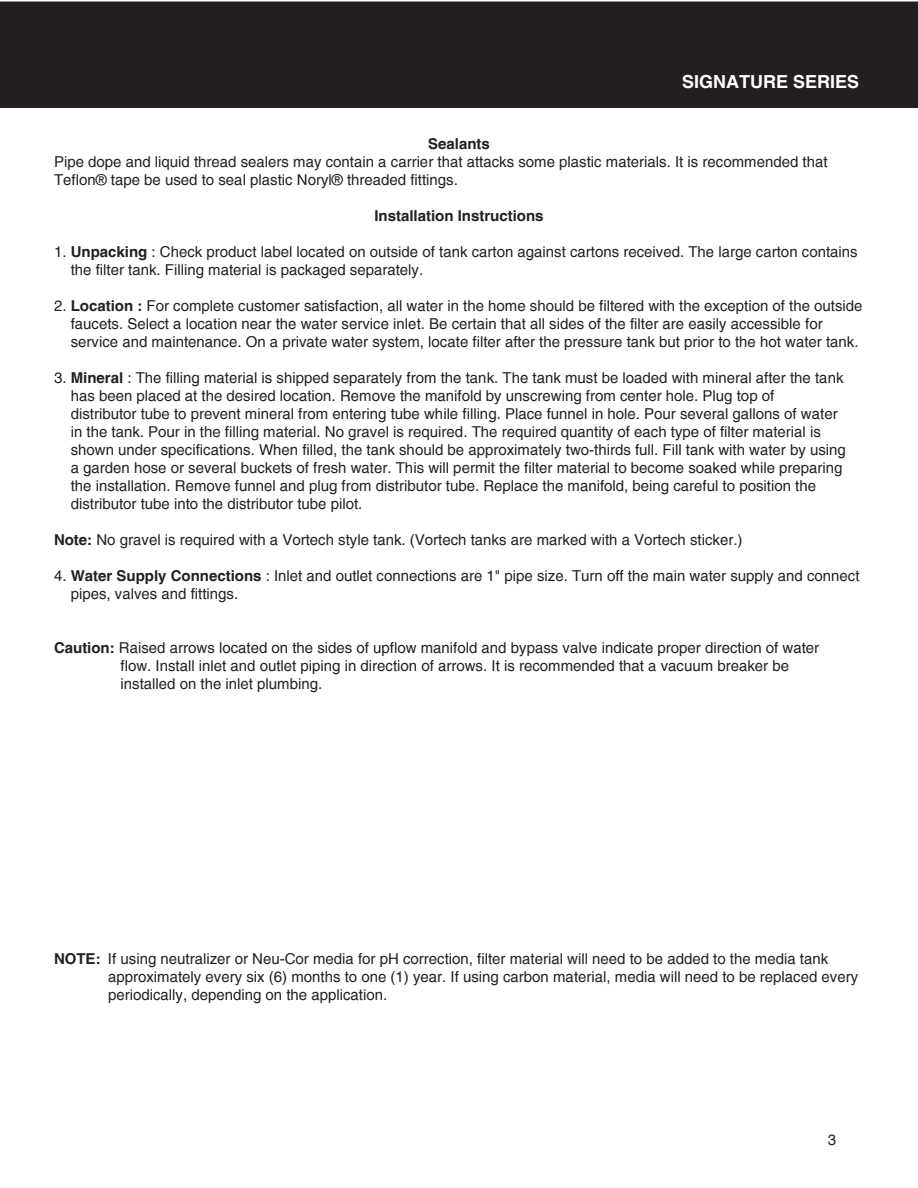
<style>
.page{position:relative;width:918px;height:1188px;background:#fff}
.page>*{position:absolute;margin:0;border:0;box-sizing:border-box;transform-origin:0 0}
.t1{font:700 18px "Helvetica";color:#fff}
.t2{font:15px/18px "Helvetica";color:#231f20}
.t3{font:700 15px "Helvetica";color:#231f20}
.s1{font-weight:700}
</style>
<div class="page">
<div style="left:1px;top:2px;width:916px;height:105px;background:#231f20"></div>
<div style="left:0;top:2px;width:918px;height:106px;border:2px solid #231f20"></div>
<p class="t1" style="left:682px;top:71px;width:179px">SIGNATURE SERIES</p>
<p class="t3" style="left:428px;top:134px;width:63px">Sealants</p>
<p class="t2" style="left:54px;top:153px;width:775px">Pipe dope and liquid thread sealers may contain a carrier that attacks some plastic materials. It is recommended that<br>Teflon® tape be used to seal plastic Noryl® threaded fittings.</p>
<p class="t3" style="left:374px;top:206px;width:171px">Installation Instructions</p>
<p class="t2" style="left:71px;top:243px;width:789px;text-indent:-17px">1. <span class="s1">Unpacking</span> : Check product label located on outside of tank carton against cartons received. The large carton contains the filter tank. Filling material is packaged separately.</p>
<p class="t2" style="left:71px;top:297px;width:793px;text-indent:-17px">2. <span class="s1">Location :</span> For complete customer satisfaction, all water in the home should be filtered with the exception of the outside faucets. Select a location near the water service inlet. Be certain that all sides of the filter are easily accessible for</p>
<p class="t2" style="left:71px;top:333px;width:789px">service and maintenance. On a private water system, locate filter after the pressure tank but prior to the hot water tank.</p>
<p class="t2" style="left:71px;top:369px;width:774px;text-indent:-17px">3. <span class="s1">Mineral</span> : The filling material is shipped separately from the tank. The tank must be loaded with mineral after the tank has been placed at the desired location. Remove the manifold by unscrewing from center hole. Plug top of</p>
<p class="t2" style="left:71px;top:405px;width:768px">distributor tube to prevent mineral from entering tube while filling. Place funnel in hole. Pour several gallons of water in the tank. Pour in the filling material. No gravel is required. The required quantity of each type of filter material is</p>
<p class="t2" style="left:71px;top:441px;width:777px">shown under specifications. When filled, the tank should be approximately two-thirds full. Fill tank with water by using a garden hose or several buckets of fresh water. This will permit the filter material to become soaked while preparing the installation. Remove funnel and plug from distributor tube. Replace the manifold, being careful to position the</p>
<p class="t2" style="left:71px;top:495px;width:293px">distributor tube into the distributor tube pilot.</p>
<p class="t2" style="left:54px;top:531px;width:690px"><span class="s1">Note:</span> No gravel is required with a Vortech style tank. (Vortech tanks are marked with a Vortech sticker.)</p>
<p class="t2" style="left:71px;top:567px;width:790px;text-indent:-17px">4. <span class="s1">Water Supply Connections</span> : Inlet and outlet connections are 1" pipe size. Turn off the main water supply and connect pipes, valves and fittings.</p>
<p class="t2" style="left:121px;top:639px;width:700px;text-indent:-67px"><span class="s1">Caution:</span> Raised arrows located on the sides of upflow manifold and bypass valve indicate proper direction of water flow. Install inlet and outlet piping in direction of arrows. It is recommended that a vacuum breaker be installed on the inlet plumbing.</p>
<p class="t2" style="left:54px;top:950px;width:776px"><span class="s1">NOTE:</span> If using neutralizer or Neu-Cor media for pH correction, filter material will need to be added to the media tank</p>
<p class="t2" style="left:108px;top:968px;width:752px">approximately every six (6) months to one (1) year. If using carbon material, media will need to be replaced every periodically, depending on the application.</p>
<p class="t2" style="left:828px;top:1131px;width:10px">3</p>
</div>
